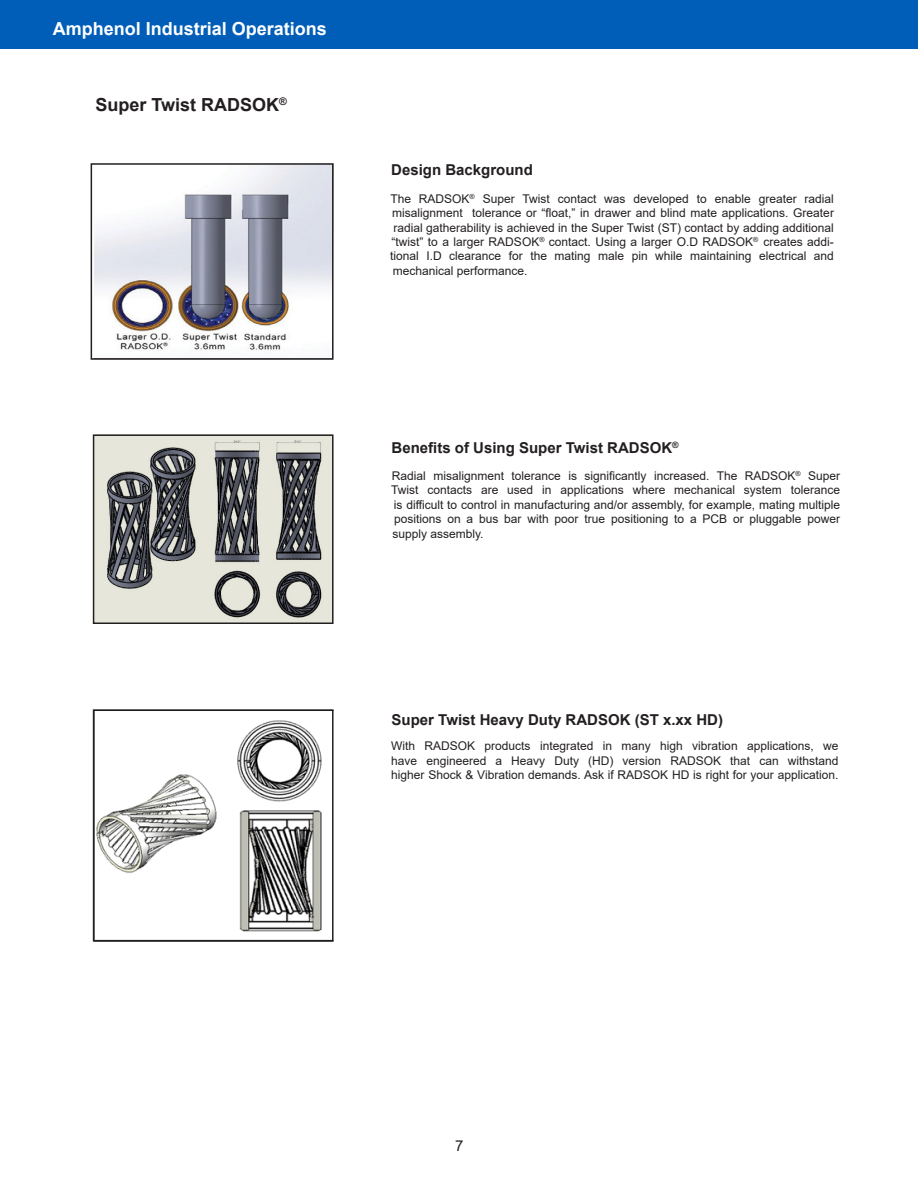
<style>
.page{position:relative;width:918px;height:1188px;background:#fff}
.page>*{position:absolute;margin:0;border:0;box-sizing:border-box;transform-origin:0 0}
.t1{font:700 18px "Arial";color:#fff}
.t2{font:700 18px "Arial";color:#231f20}
.t3{font:18px "Myriad Pro";color:#231f20}
.t4{font:700 15px "Arial";color:#231f20}
.t5{font:15px "Arial";color:#231f20}
.t6{font:12px/15px "Arial";color:#231f20}
</style>
<div class="page">
<img style="left:94px;top:166px;width:237px;height:184px">
<img style="left:96px;top:437px;width:235px;height:184px">
<svg style="left:93px;top:720px;width:241px;height:222px"></svg>
<div style="left:93px;top:709px;width:241px;height:232px;border:2px solid #231f20"></div>
<div style="left:93px;top:434px;width:241px;height:190px;border:2px solid #231f20"></div>
<div style="left:91px;top:163px;width:243px;height:197px;border:2px solid #231f20"></div>
<div style="left:0;top:0;width:918px;height:49px;background:#005eb8"></div>
<p class="t1" style="left:53px;top:16px;width:276px">Amphenol Industrial Operations</p>
<p class="t2" style="left:96px;top:92px;width:193px">Super Twist RADSOK<sup>®</sup></p>
<p class="t4" style="left:391px;top:159px;width:143px">Design Background</p>
<p class="t6" style="left:390px;top:191px;width:445px">The RADSOK<sup>®</sup> Super Twist contact was developed to enable greater radial</p>
<p class="t6" style="left:392px;top:206px;width:443px">misalignment tolerance or “float,” in drawer and blind mate applications. Greater</p>
<p class="t6" style="left:393px;top:220px;width:442px">radial gatherability is achieved in the Super Twist (ST) contact by adding additional</p>
<p class="t6" style="left:392px;top:234px;width:444px">“twist” to a larger RADSOK<sup>®</sup> contact. Using a larger O.D RADSOK<sup>®</sup> creates addi-</p>
<p class="t6" style="left:390px;top:249px;width:445px">tional I.D clearance for the mating male pin while maintaining electrical and</p>
<p class="t6" style="left:393px;top:263px;width:136px">mechanical performance.</p>
<p class="t4" style="left:392px;top:438px;width:289px">Benefits of Using Super Twist RADSOK<sup>®</sup></p>
<p class="t6" style="left:392px;top:468px;width:450px">Radial misalignment tolerance is significantly increased. The RADSOK<sup>®</sup> Super</p>
<p class="t6" style="left:391px;top:483px;width:451px">Twist contacts are used in applications where mechanical system tolerance</p>
<p class="t6" style="left:394px;top:497px;width:448px">is difficult to control in manufacturing and/or assembly, for example, mating multiple</p>
<p class="t6" style="left:394px;top:511px;width:448px">positions on a bus bar with poor true positioning to a PCB or pluggable power</p>
<p class="t6" style="left:392px;top:526px;width:93px">supply assembly.</p>
<p class="t4" style="left:392px;top:709px;width:333px">Super Twist Heavy Duty RADSOK (ST x.xx HD)</p>
<p class="t6" style="left:391px;top:738px;width:449px">With RADSOK products integrated in many high vibration applications, we have engineered a Heavy Duty (HD) version RADSOK that can withstand</p>
<p class="t6" style="left:391px;top:767px;width:449px">higher Shock &amp; Vibration demands. Ask if RADSOK HD is right for your application.</p>
<p class="t5" style="left:455px;top:1135px;width:10px">7</p>
<h1 class="t3" style="left:454px;top:1141px;width:11px">8</h1>
</div>
